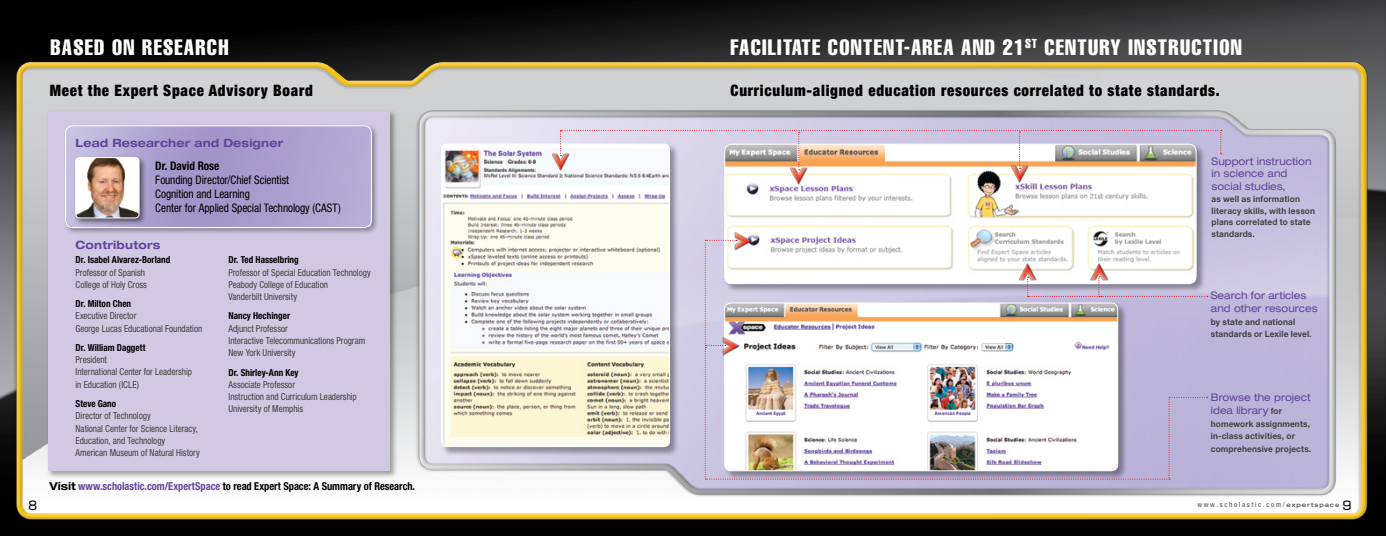
<style>
.page{position:relative;width:1386px;height:536px;background:#fff}
.page>*{position:absolute;margin:0;border:0;box-sizing:border-box;transform-origin:0 0}
.t1{font:extra-condensed 21.88px "Helvetica";letter-spacing:.06em;color:#fff}
.t2{font:900 condensed 15.75px "Helvetica Neue LT Std";letter-spacing:.05em;color:#000;scale:.95 1}
.t3{font:13.12px "Armada";color:#000}
.t4{font:condensed 11.81px/14px "Helvetica Neue LT Std";letter-spacing:-.005em;color:#000;scale:.95 1}
.t5{font:700 condensed 11.81px "Helvetica Neue LT Std";letter-spacing:-.005em;color:#000;scale:.95 1}
.t6{font:700 expanded 11.38px "Helvetica Neue LT Std";letter-spacing:.015em;color:#62469c;scale:.95 1}
.t7{font:700 condensed 10.94px "Helvetica Neue LT Std";color:#000;scale:.95 1}
.t8{font:expanded 10.5px/13.1px "Helvetica Neue LT Std";color:#62469c;scale:.95 1}
.t9{font:condensed 9.62px/12.2px "Helvetica Neue LT Std";color:#414142;scale:.95 1}
.t10{font:700 condensed 9.62px "Helvetica Neue LT Std";color:#000;scale:.95 1}
.t11{font:700 8.75px/12.2px "Helvetica Neue LT Std";letter-spacing:.015em;color:#414142;scale:.95 1}
.t12{font:condensed 7px "Helvetica Neue LT Std";letter-spacing:.22em;color:#4d4d4f;scale:1.05 1}
.s1{font-stretch:expanded}
.s2{color:#62469c}
.s3{font-weight:700;font-stretch:normal;font-size:8.75px;color:#4d4d4f}
.s4{font-weight:700;font-stretch:normal;font-size:8.75px;color:#414142}
.s5{font-weight:500;font-stretch:expanded;font-size:6.12px}
.s6{font-family:"Armada";font-stretch:normal;font-size:13.12px;color:#000}
</style>
<div class="page">
<img style="left:0;top:0;width:1386px;height:536px">
<img style="left:6px;top:58px;width:1372px;height:478px">
<img style="left:400px;top:102px;width:938px;height:401px">
<img style="left:726px;top:170px;width:468px;height:70px">
<img style="left:724px;top:227px;width:32px;height:13px">
<div style="left:46px;top:109px;width:352px;height:369px;background:#000;opacity:.35"></div>
<div style="left:49px;top:111px;width:341px;height:359px;background:#d1c9e4"></div>
<div style="left:63px;top:123px;width:316px;height:112px;background:#000;opacity:.35"></div>
<img style="left:66px;top:126px;width:305px;height:101px">
<div style="left:65px;top:125px;width:307px;height:103px;border:1px solid #fff;border-radius:7px"></div>
<div style="left:73px;top:155px;width:74px;height:70px;background:#000;opacity:.5"></div>
<img style="left:76px;top:157px;width:63px;height:61px">
<div style="left:76px;top:157px;width:63px;height:61px;border:1px solid #fff;border-radius:4px"></div>
<div style="left:441px;top:143px;width:238px;height:312px;background:#000;opacity:.35"></div>
<img style="left:442px;top:144px;width:227px;height:302px">
<div style="left:441px;top:144px;width:229px;height:302px;border:1px solid #fff;border-radius:5px"></div>
<img style="left:705px;top:240px;width:503px;height:239px">
<img style="left:1005px;top:170px;width:26px;height:17px">
<img style="left:784px;top:170px;width:26px;height:19px">
<img style="left:546px;top:144px;width:26px;height:31px">
<svg style="left:560px;top:130px;width:662px;height:40px"></svg>
<h1 class="t1" style="left:50px;top:34px;width:180px">BASED ON RESEARCH</h1>
<h2 class="t2" style="left:50px;top:81px;width:278px">Meet the Expert Space Advisory Board</h2>
<h3 class="t3" style="left:28px;top:498px;width:11px">8</h3>
<p class="t6" style="left:76px;top:136px;width:220px">Lead Researcher and Designer</p>
<p class="t5" style="left:155px;top:158px;width:69px">Dr. David Rose</p>
<p class="t4" style="left:155px;top:172px;width:197px">Founding Director/Chief Scientist<br>Cognition and Learning<br>Center for Applied Special Technology (CAST)</p>
<p class="t6" style="left:76px;top:237px;width:91px">Contributors</p>
<p class="t10" style="left:76px;top:254px;width:101px">Dr. Isabel Alvarez-Borland</p>
<p class="t9" style="left:76px;top:266px;width:77px">Professor of Spanish<br>College of Holy Cross</p>
<p class="t10" style="left:76px;top:298px;width:60px">Dr. Milton Chen</p>
<p class="t9" style="left:76px;top:310px;width:135px">Executive Director<br>George Lucas Educational Foundation</p>
<p class="t10" style="left:76px;top:341px;width:75px">Dr. William Daggett</p>
<p class="t9" style="left:76px;top:353px;width:124px">President<br>International Center for Leadership in Education (ICLE)</p>
<p class="t10" style="left:76px;top:397px;width:44px">Steve Gano</p>
<p class="t9" style="left:76px;top:409px;width:132px">Director of Technology<br>National Center for Science Literacy,<br>Education, and Technology<br>American Museum of Natural History</p>
<p class="t10" style="left:228px;top:254px;width:75px">Dr. Ted Hasselbring</p>
<p class="t9" style="left:228px;top:266px;width:151px">Professor of Special Education Technology<br>Peabody College of Education<br>Vanderbilt University</p>
<p class="t10" style="left:228px;top:310px;width:66px">Nancy Hechinger</p>
<p class="t9" style="left:228px;top:322px;width:146px">Adjunct Professor<br>Interactive Telecommunications Program<br>New York University</p>
<p class="t10" style="left:228px;top:366px;width:75px">Dr. Shirley-Ann Key</p>
<p class="t9" style="left:228px;top:378px;width:137px">Associate Professor<br>Instruction and Curriculum Leadership<br>University of Memphis</p>
<p class="t7" style="left:49px;top:479px;width:387px"><span class="s1">Visit</span> <span class="s2">www.scholastic.com/ExpertSpace</span> to read Expert Space: A Summary of Research.</p>
<h1 class="t1" style="left:731px;top:34px;width:63px">FACILITATE</h1>
<h1 class="t1" style="left:828px;top:34px;width:12px">CONTENT</h1>
<h1 class="t1" style="left:904px;top:34px;width:19px">-AREA</h1>
<h1 class="t1" style="left:961px;top:34px;width:209px">AND 21<sup>ST</sup> CENTURY INSTRUCT</h1>
<h1 class="t1" style="left:1214px;top:34px;width:18px">ION</h1>
<h2 class="t2" style="left:731px;top:81px;width:516px">Curriculum-aligned education resources correlated to state standards.</h2>
<p class="t8" style="left:1212px;top:155px;width:107px;line-height:12.2px">Support instruction in science and social studies<span class="s3">,</span></p>
<p class="t11" style="left:1212px;top:192px;width:110px">as well as information literacy skills, with lesson</p>
<p class="t11" style="left:1212px;top:216px;width:106px;line-height:11.4px">plans correlated to state standards.</p>
<p class="t8" style="left:1211px;top:289px;width:114px">Search for articles and other resources</p>
<p class="t11" style="left:1211px;top:315px;width:107px">by state and national standards or Lexile level.</p>
<p class="t8" style="left:1211px;top:390px;width:107px">Browse the project idea library <span class="s4">for</span></p>
<p class="t11" style="left:1211px;top:417px;width:107px">homework assignments, in-class activities, or comprehensive projects.</p>
<p class="t12" style="left:1197px;top:500px;width:149px">www.scholastic.com/<span class="s5">expertspace</span> <span class="s6">9</span></p>
</div>
